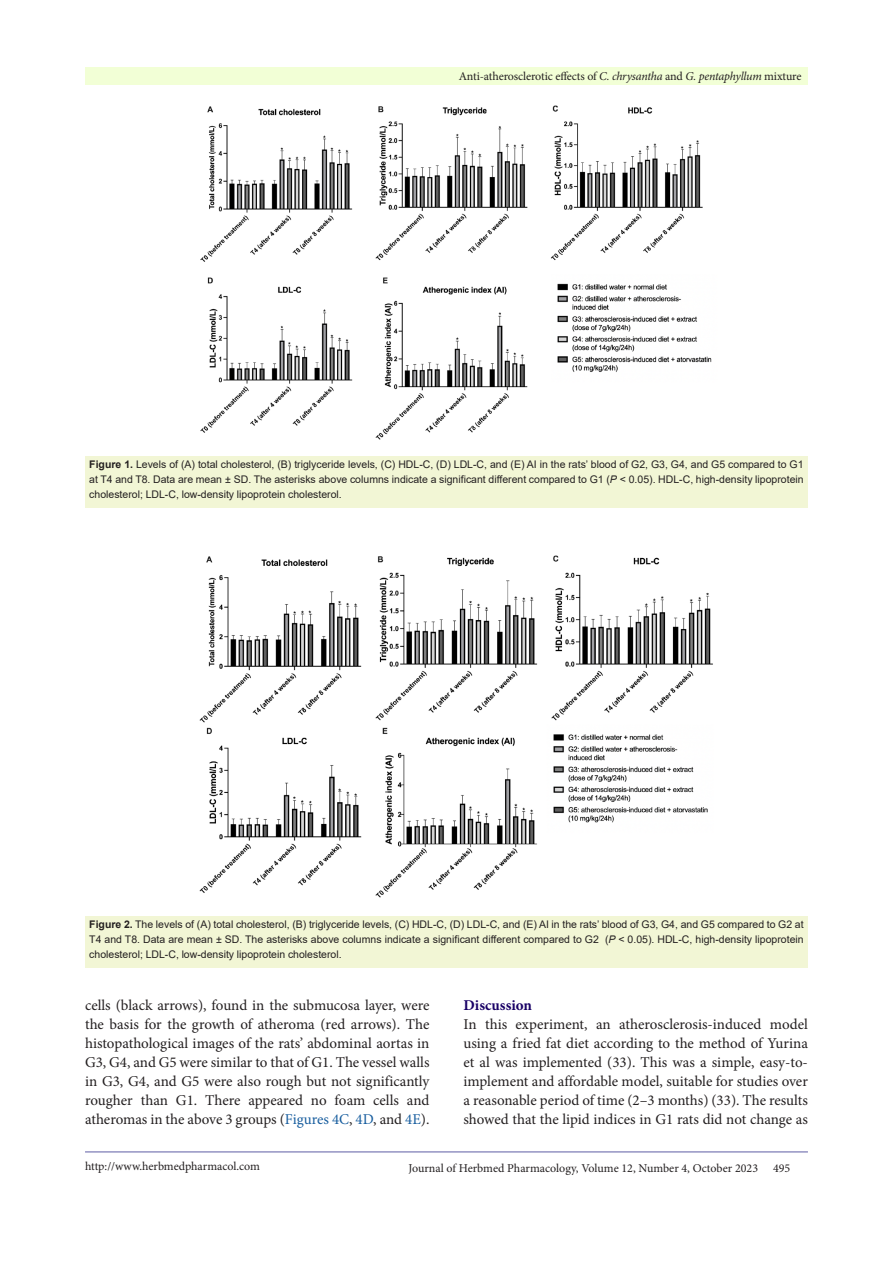
<style>
.page{position:relative;width:893px;height:1263px;background:#fff}
.page>*{position:absolute;margin:0;border:0;box-sizing:border-box;transform-origin:0 0}
.t1{font:15px/18.9px "Minion Pro";letter-spacing:-.005em;color:#231f20;text-align:justify}
.t2{font:700 15px "Minion Pro";color:#190066}
.t3{font:12px "Minion Pro";letter-spacing:-.005em;color:#231f20}
.t4{font:10.5px/15px "Arial";color:#231f20;text-align:justify}
.s1{font-style:italic}
.s2{font-weight:700}
.s3{color:#175d9e}
</style>
<div class="page">
<hr style="left:85px;top:1152px;width:723px;height:1px;background:#5e5ca5">
<div style="left:85px;top:68px;width:723px;height:17px;background:#f2ffd6"></div>
<img style="left:200px;top:105px;width:512px;height:335px">
<div style="left:85px;top:456px;width:723px;height:52px;background:#f2f6d5"></div>
<div style="left:85px;top:916px;width:723px;height:51px;background:#f2f6d5"></div>
<img style="left:199px;top:555px;width:514px;height:343px">
<p class="t3" style="left:459px;top:68px;width:344px">Anti-atherosclerotic effects of <span class="s1">C. chrysantha</span> and <span class="s1">G. pentaphyllum</span> mixture</p>
<p class="t4" style="left:89px;top:457px;width:716px"><span class="s2">Figure 1.</span> Levels of (A) total cholesterol, (B) triglyceride levels, (C) HDL-C, (D) LDL-C, and (E) AI in the rats’ blood of G2, G3, G4, and G5 compared to G1 at T4 and T8. Data are mean ± SD. The asterisks above columns indicate a significant different compared to G1 (<span class="s1">P</span> &lt; 0.05). HDL-C, high-density lipoprotein cholesterol; LDL-C, low-density lipoprotein cholesterol.</p>
<p class="t4" style="left:89px;top:916px;width:716px"><span class="s2">Figure 2.</span> The levels of (A) total cholesterol, (B) triglyceride levels, (C) HDL-C, (D) LDL-C, and (E) AI in the rats’ blood of G3, G4, and G5 compared to G2 at T4 and T8. Data are mean ± SD. The asterisks above columns indicate a significant different compared to G2 (<span class="s1">P</span> &lt; 0.05). HDL-C, high-density lipoprotein cholesterol; LDL-C, low-density lipoprotein cholesterol.</p>
<p class="t1" style="left:85px;top:996px;width:346px">cells (black arrows), found in the submucosa layer, were the basis for the growth of atheroma (red arrows). The histopathological images of the rats’ abdominal aortas in G3, G4, and G5 were similar to that of G1. The vessel walls in G3, G4, and G5 were also rough but not significantly rougher than G1. There appeared no foam cells and atheromas in the above 3 groups (<span class="s3">Figures 4C</span>, <span class="s3">4D</span>, and <span class="s3">4E</span>).</p>
<p class="t2" style="left:463px;top:995px;width:70px">Discussion</p>
<p class="t1" style="left:463px;top:1015px;width:346px">In this experiment, an atherosclerosis-induced model using a fried fat diet according to the method of Yurina et al was implemented (33). This was a simple, easy-to&shy;implement and affordable model, suitable for studies over a reasonable period of time (2–3 months) (33). The results showed that the lipid indices in G1 rats did not change as</p>
<p class="t3" style="left:85px;top:1158px;width:177px">http://www.herbmedpharmacol.com</p>
<p class="t3" style="left:408px;top:1160px;width:383px">Journal of Herbmed Pharmacology, Volume 12, Number 4, October 2023 495</p>
</div>
